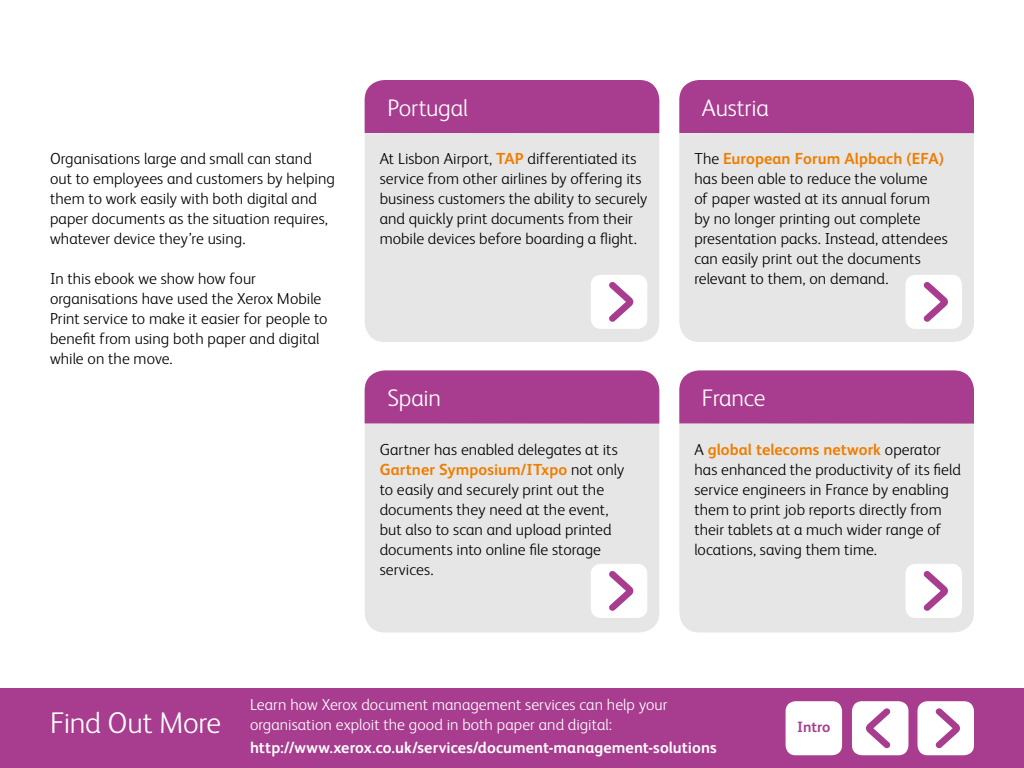
<style>
.page{position:relative;width:1024px;height:768px;background:#fff}
.page>*{position:absolute;margin:0;border:0;box-sizing:border-box;transform-origin:0 0}
.t1{font:300 30px "Xerox Sans";letter-spacing:-.01em;color:#fff}
.t2{font:300 24px "Xerox Sans";letter-spacing:-.01em;color:#fff}
.t3{font:300 16px/20px "Xerox Sans";letter-spacing:.005em;color:#000}
.t4{font:300 16px/20px "Xerox Sans";letter-spacing:.005em;color:#fff}
.t5{font:700 16px "Xerox Sans";letter-spacing:.005em;color:#fff}
.t6{font:700 15px "Xerox Sans";letter-spacing:-.005em;color:#a83c8f}
.s1{font-weight:700;color:#ef7d00}
</style>
<div class="page">
<div style="left:0;top:688px;width:1024px;height:80px;background:#a83c8f"></div>
<div style="left:786px;top:701px;width:56px;height:54px;background:#fff;border-radius:10px"></div>
<div style="left:918px;top:701px;width:56px;height:54px;background:#fff;border-radius:10px"></div>
<svg style="left:935px;top:708px;width:25px;height:40px"></svg>
<div style="left:852px;top:701px;width:56px;height:54px;background:#fff;border-radius:10px"></div>
<svg style="left:866px;top:708px;width:25px;height:40px"></svg>
<div style="left:365px;top:80px;width:294px;height:262px;background:#e6e6e6;border-radius:20px"></div>
<div style="left:365px;top:370px;width:294px;height:262px;background:#e6e6e6;border-radius:20px"></div>
<div style="left:679px;top:370px;width:295px;height:262px;background:#e6e6e6;border-radius:20px"></div>
<div style="left:679px;top:80px;width:295px;height:262px;background:#e6e6e6;border-radius:20px"></div>
<div style="left:591px;top:275px;width:56px;height:54px;background:#fff;border-radius:10px"></div>
<svg style="left:609px;top:282px;width:24px;height:40px"></svg>
<div style="left:906px;top:564px;width:56px;height:54px;background:#fff;border-radius:10px"></div>
<svg style="left:923px;top:571px;width:25px;height:40px"></svg>
<div style="left:365px;top:80px;width:294px;height:53px;background:#a83c8f"></div>
<div style="left:365px;top:370px;width:294px;height:54px;background:#a83c8f"></div>
<div style="left:679px;top:370px;width:295px;height:54px;background:#a83c8f"></div>
<div style="left:679px;top:80px;width:295px;height:53px;background:#a83c8f"></div>
<div style="left:906px;top:275px;width:56px;height:54px;background:#fff;border-radius:10px"></div>
<svg style="left:923px;top:282px;width:25px;height:40px"></svg>
<div style="left:591px;top:564px;width:56px;height:54px;background:#fff;border-radius:10px"></div>
<svg style="left:609px;top:571px;width:24px;height:40px"></svg>
<p class="t3" style="left:50px;top:148px;width:286px">Organisations large and small can stand out to employees and customers by helping them to work easily with both digital and paper documents as the situation requires, whatever device they’re using.</p>
<p class="t3" style="left:50px;top:268px;width:279px">In this ebook we show how four organisations have used the Xerox Mobile Print service to make it easier for people to benefit from using both paper and digital while on the move.</p>
<h2 class="t2" style="left:387px;top:92px;width:82px">Portugal</h2>
<p class="t3" style="left:380px;top:148px;width:269px">At Lisbon Airport, <span class="s1">TAP</span> differentiated its service from other airlines by offering its business customers the ability to securely and quickly print documents from their mobile devices before boarding a flight.</p>
<h2 class="t2" style="left:702px;top:92px;width:68px">Austria</h2>
<p class="t3" style="left:694px;top:148px;width:255px">The <span class="s1">European Forum Alpbach (EFA) </span>has been able to reduce the volume<br>of paper wasted at its annual forum by no longer printing out complete presentation packs. Instead, attendees can easily print out the documents relevant to them, on demand.</p>
<h2 class="t2" style="left:387px;top:382px;width:55px">Spain</h2>
<h2 class="t2" style="left:702px;top:382px;width:65px">France</h2>
<p class="t3" style="left:380px;top:439px;width:246px">Gartner has enabled delegates at its<br><span class="s1">Gartner Symposium/ITxpo</span> not only to easily and securely print out the documents they need at the event, but also to scan and upload printed documents into online file storage services.</p>
<p class="t3" style="left:694px;top:439px;width:268px">A <span class="s1">global telecoms network</span> operator has enhanced the productivity of its field service engineers in France by enabling them to print job reports directly from their tablets at a much wider range of locations, saving them time.</p>
<h1 class="t1" style="left:50px;top:703px;width:173px">Find Out More</h1>
<p class="t4" style="left:250px;top:694px;width:419px">Learn how Xerox document management services can help your organisation exploit the good in both paper and digital:</p>
<p class="t5" style="left:250px;top:737px;width:468px">http://www.xerox.co.uk/services/document-management-solutions</p>
<p class="t6" style="left:797px;top:716px;width:35px">Intro</p>
</div>
